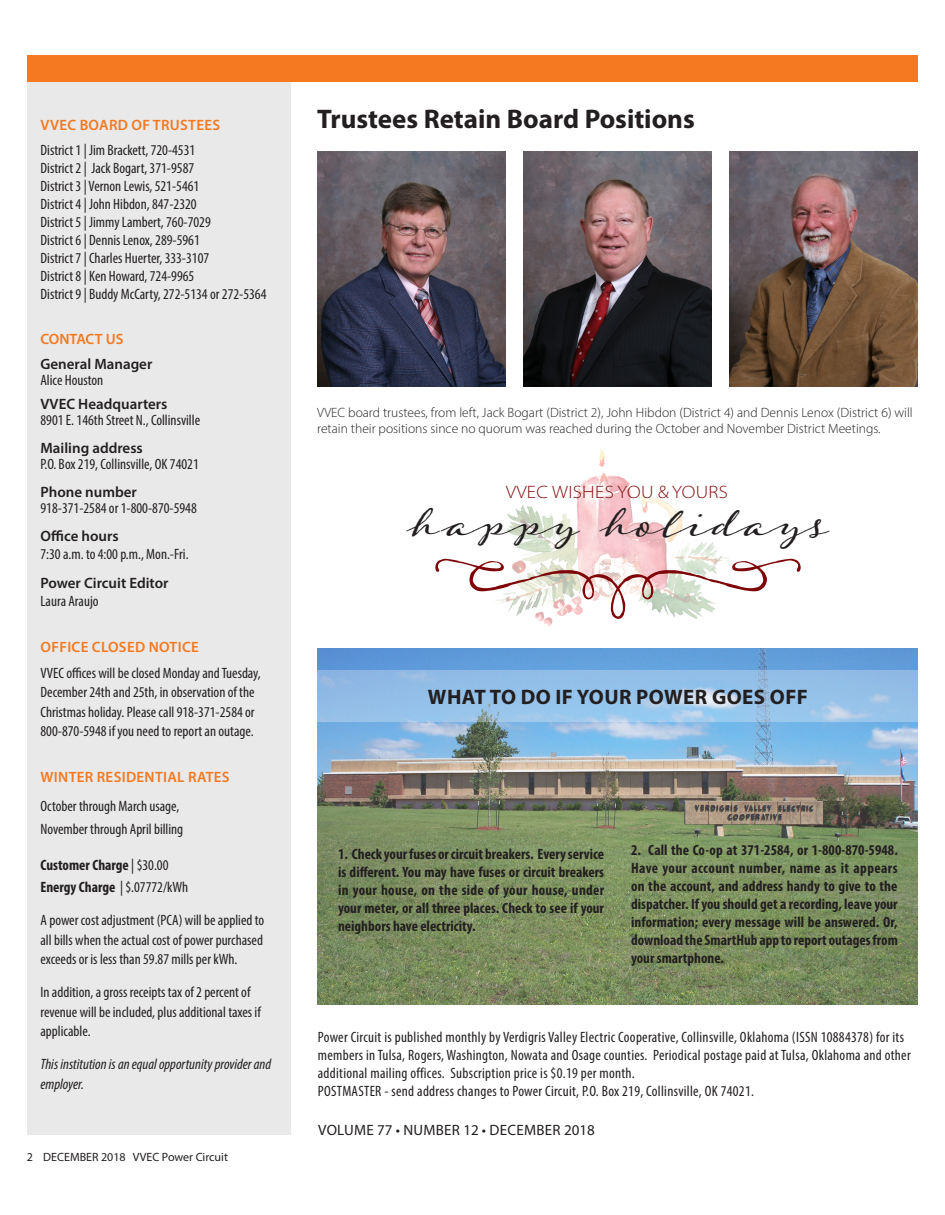
<style>
.page{position:relative;width:945px;height:1215px;background:#fff}
.page>*{position:absolute;margin:0;border:0;box-sizing:border-box;transform-origin:0 0}
.t1{font:45px "Adorn Garland";color:#231f20}
.t2{font:700 27px "Myriad Pro";color:#231f20}
.t3{font:700 21px "Myriad Pro";letter-spacing:.02em;color:#231f20}
.t4{font:300 semi-expanded 18px "Myriad Pro";letter-spacing:.02em;color:#7e0608}
.VVEC_Body_Copy{font:condensed 15px/19.5px "Myriad Pro";color:#231f20}
.VVEC_Body_Copy-2{font:700 condensed 15px/18px "Myriad Pro";color:#231f20;text-align:justify}
.VVEC_Body_Copy-3{font:condensed 15px/18px "Myriad Pro";letter-spacing:.02em;color:#231f20}
.t5{font:600 15px "Myriad Pro";letter-spacing:.02em;color:#f47921}
.VVEC_Body_Copy-4{font:italic condensed 15px/19.5px "Myriad Pro";color:#231f20}
.t6{font:600 15px "Myriad Pro";color:#231f20}
.VVEC_Body_Copy-5{font:15px "Myriad Pro";letter-spacing:.02em;color:#231f20}
.t7{font:600 15px "Myriad Pro";color:#f47921}
.t8{font:300 13.5px/16.2px "Myriad Pro";color:#231f20}
.t9{font:12px "Myriad Pro";color:#231f20}
.s1{font-weight:600;font-stretch:normal}
.s2{font-weight:400}
</style>
<div class="page">
<img style="left:504px;top:448px;width:225px;height:178px">
<img style="left:317px;top:152px;width:188px;height:235px">
<img style="left:523px;top:152px;width:188px;height:235px">
<img style="left:729px;top:152px;width:188px;height:235px">
<img style="left:318px;top:649px;width:600px;height:355px">
<svg style="left:318px;top:670px;width:600px;height:52px;background:#97c1e8"></svg>
<div style="left:27px;top:82px;width:263px;height:1053px;background:#e9e9e9"></div>
<div style="left:27px;top:55px;width:891px;height:27px;background:#f47920"></div>
<svg style="left:495px;top:559px;width:235px;height:60px"></svg>
<p class="t5" style="left:41px;top:116px;width:181px">VVEC BOARD OF TRUSTEES</p>
<p class="VVEC_Body_Copy" style="left:40px;top:140px;width:156px">District 1 | Jim Brackett, 720-4531</p>
<p class="VVEC_Body_Copy" style="left:40px;top:158px;width:155px">District 2 | Jack Bogart, 371-9587</p>
<p class="VVEC_Body_Copy" style="left:40px;top:176px;width:160px">District 3 | Vernon Lewis, 521-5461</p>
<p class="VVEC_Body_Copy" style="left:40px;top:194px;width:158px">District 4 | John Hibdon, 847-2320</p>
<p class="VVEC_Body_Copy" style="left:40px;top:212px;width:172px">District 5 | Jimmy Lambert, 760-7029</p>
<p class="VVEC_Body_Copy" style="left:40px;top:230px;width:161px">District 6 | Dennis Lenox, 289-5961</p>
<p class="VVEC_Body_Copy" style="left:40px;top:248px;width:170px">District 7 | Charles Huerter, 333-3107</p>
<p class="VVEC_Body_Copy" style="left:40px;top:266px;width:155px">District 8 | Ken Howard, 724-9965</p>
<p class="VVEC_Body_Copy" style="left:40px;top:284px;width:228px">District 9 | Buddy McCarty, 272-5134 or 272-5364</p>
<p class="t7" style="left:40px;top:330px;width:85px">CONTACT US</p>
<p class="t6" style="left:40px;top:354px;width:113px">General Manager</p>
<p class="VVEC_Body_Copy" style="left:40px;top:370px;width:64px">Alice Houston</p>
<p class="VVEC_Body_Copy" style="left:40px;top:395px;width:161px;line-height:16.5px"><span class="s1">VVEC Headquarters<br></span>8901 E. 146th Street N., Collinsville</p>
<p class="VVEC_Body_Copy" style="left:40px;top:439px;width:160px;line-height:16.5px"><span class="s1">Mailing address<br></span>P.O. Box 219, Collinsville, OK 74021</p>
<p class="VVEC_Body_Copy" style="left:40px;top:483px;width:158px;line-height:16.5px"><span class="s1">Phone number<br></span>918-371-2584 or 1-800-870-5948</p>
<p class="VVEC_Body_Copy" style="left:40px;top:527px;width:150px;line-height:18px"><span class="s1">Office hours<br></span>7:30 a.m. to 4:00 p.m., Mon.-Fri.</p>
<p class="t6" style="left:40px;top:573px;width:130px">Power Circuit Editor</p>
<p class="VVEC_Body_Copy" style="left:40px;top:591px;width:60px">Laura Araujo</p>
<p class="t5" style="left:41px;top:637px;width:160px">OFFICE CLOSED NOTICE</p>
<p class="VVEC_Body_Copy" style="left:40px;top:663px;width:222px">VVEC offices will be closed Monday and Tuesday, December 24th and 25th, in observation of the Christmas holiday. Please call 918-371-2584 or 800-870-5948 if you need to report an outage.</p>
<p class="t5" style="left:41px;top:768px;width:191px">WINTER RESIDENTIAL RATES</p>
<p class="VVEC_Body_Copy" style="left:40px;top:796px;width:140px">October through March usage,</p>
<p class="VVEC_Body_Copy" style="left:40px;top:819px;width:144px">November through April billing</p>
<p class="VVEC_Body_Copy-2" style="left:40px;top:856px;width:129px">Customer Charge <span class="s2">| $30.00</span></p>
<p class="VVEC_Body_Copy-2" style="left:40px;top:878px;width:149px">Energy Charge <span class="s2">| $.07772/kWh</span></p>
<p class="VVEC_Body_Copy" style="left:40px;top:910px;width:225px;text-align:justify">A power cost adjustment (PCA) will be applied to all bills when the actual cost of power purchased exceeds or is less than 59.87 mills per kWh.</p>
<p class="VVEC_Body_Copy" style="left:40px;top:982px;width:222px">In addition, a gross receipts tax of 2 percent of revenue will be included, plus additional taxes if applicable.</p>
<p class="VVEC_Body_Copy-4" style="left:40px;top:1054px;width:232px">This institution is an equal opportunity provider and employer.</p>
<p class="t9" style="left:27px;top:1150px;width:203px">2 DECEMBER 2018 VVEC Power Circuit</p>
<p class="t2" style="left:317px;top:101px;width:379px">Trustees Retain Board Positions</p>
<p class="t8" style="left:317px;top:404px;width:597px">VVEC board trustees, from left, Jack Bogart (District 2), John Hibdon (District 4) and Dennis Lenox (District 6) will retain their positions since no quorum was reached during the October and November District Meetings.</p>
<p class="t4" style="left:506px;top:481px;width:223px">VVEC WISHES YOU &amp; YOURS</p>
<p class="t1" style="left:407px;top:494px;width:424px">happy holidays</p>
<p class="t3" style="left:428px;top:683px;width:381px">WHAT TO DO IF YOUR POWER GOES OFF</p>
<p class="VVEC_Body_Copy-2" style="left:338px;top:845px;width:268px">1. Check your fuses or circuit breakers. Every service is different. You may have fuses or circuit breakers in your house, on the side of your house, under your meter, or all three places. Check to see if your neighbors have electricity.</p>
<p class="VVEC_Body_Copy-2" style="left:631px;top:841px;width:268px">2. Call the Co-op at 371-2584, or 1-800-870-5948.<br>Have your account number, name as it appears on the account, and address handy to give to the dispatcher. If you should get a recording, leave your information; every message will be answered. Or, download the SmartHub app to report outages from your smartphone.</p>
<p class="VVEC_Body_Copy-3" style="left:318px;top:1028px;width:594px">Power Circuit is published monthly by Verdigris Valley Electric Cooperative, Collinsville, Oklahoma (ISSN 10884378) for its members in Tulsa, Rogers, Washington, Nowata and Osage counties. Periodical postage paid at Tulsa, Oklahoma and other additional mailing offices. Subscription price is $0.19 per month.</p>
<p class="VVEC_Body_Copy-3" style="left:318px;top:1082px;width:438px">POSTMASTER - send address changes to Power Circuit, P.O. Box 219, Collinsville, OK 74021.</p>
<p class="VVEC_Body_Copy-5" style="left:318px;top:1120px;width:278px">VOLUME 77 • NUMBER 12 • DECEMBER 2018</p>
</div>
